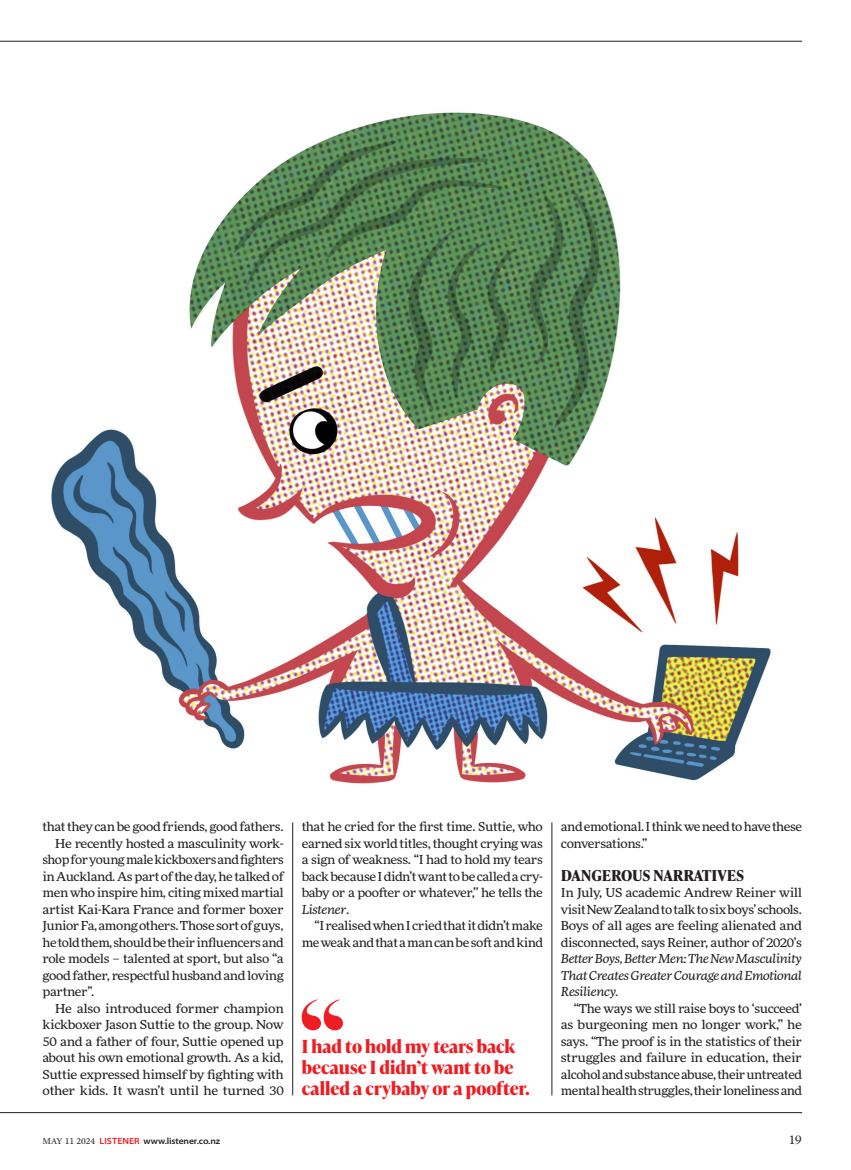
<style>
.page{position:relative;width:851px;height:1170px;background:#fff}
.page>*{position:absolute;margin:0;border:0;box-sizing:border-box;transform-origin:0 0}
.Breakout_Feat{font:700 18px/21px "Ivy Presto Headline";color:#ee1d23}
.Feat_Subhead{font:700 15px "Ivy Presto Text";letter-spacing:-.005em;color:#231f20}
.t1{font:13.5px "Mercury Text G1";color:#231f20}
.Body_Justified{font:expanded 12.3px/16.5px "More Pro";letter-spacing:-.03em;color:#231f20;text-align:justify}
.Body_Justified_No_In{font:expanded 12.3px/16.5px "More Pro";letter-spacing:-.03em;color:#231f20;text-align:justify}
.t2{font:600 semi-expanded 9px "Myriad Pro";letter-spacing:-.005em;color:#231f20}
.s1{font-style:italic}
.s2{font-family:"Mercury Text G1";font-weight:400;font-stretch:normal}
.s3{color:#ee1d23}
</style>
<div class="page">
<hr style="left:0;top:1112px;width:801px;height:1px;background:#231f20">
<hr style="left:0;top:41px;width:801px;height:1px;background:#231f20">
<hr style="left:292px;top:822px;width:1px;height:273px;background:#231f20">
<hr style="left:551px;top:822px;width:1px;height:273px;background:#231f20">
<svg style="left:302px;top:999px;width:41px;height:31px"></svg>
<img style="left:51px;top:112px;width:720px;height:672px">
<p class="Body_Justified" style="left:43px;top:817px;width:242px">that they can be good friends, good fathers.</p>
<p class="Body_Justified" style="left:43px;top:834px;width:243px;text-indent:13px">He recently hosted a masculinity work&shy;shop for young male kickboxers and fighters in Auckland. As part of the day, he talked of men who inspire him, citing mixed martial artist Kai-Kara France and former boxer Junior Fa, among others. Those sort of guys, he told them, should be their influencers and role models – talented at sport, but also “a good father, respectful husband and loving partner’’.</p>
<p class="Body_Justified" style="left:43px;top:999px;width:243px;text-indent:13px">He also introduced former champion kickboxer Jason Suttie to the group. Now 50 and a father of four, Suttie opened up about his own emotional growth. As a kid, Suttie expressed himself by fighting with other kids. It wasn’t until he turned 30</p>
<p class="Body_Justified" style="left:302px;top:817px;width:243px">that he cried for the first time. Suttie, who earned six world titles, thought crying was a sign of weakness. “I had to hold my tears back because I didn’t want to be called a cry&shy;baby or a poofter or whatever,’’ he tells the <span class="s1">Listener</span>.</p>
<p class="Body_Justified" style="left:302px;top:916px;width:243px;text-align:right">“I realised when I cried that it didn’t make me weak and that a man can be soft and kind</p>
<p class="Breakout_Feat" style="left:302px;top:1035px;width:229px">I had to hold my tears back because I didn’t want to be called a crybaby or a poofter.</p>
<p class="Body_Justified" style="left:561px;top:817px;width:243px">and emotional. I think we need to have these conversations.”</p>
<p class="Feat_Subhead" style="left:561px;top:864px;width:185px">DANGEROUS NARRATIVES</p>
<p class="Body_Justified_No_In" style="left:561px;top:883px;width:243px">In July, US academic Andrew Reiner will visit New Zealand to talk to six boys’ schools.<br>Boys of all ages are feeling alienated and disconnected, says Reiner, author of 2020’s <span class="s1">Better Boys, Better Men: The New Masculinity That Creates Greater Courage and Emotional Resiliency.</span></p>
<p class="Body_Justified" style="left:561px;top:999px;width:243px;text-indent:13px">“The ways we still raise boys to ‘succeed’ as burgeoning men no longer work,” he says. “The proof is in the statistics of their struggles and failure in education, their alcohol and substance abuse, their untreated mental health struggles, their loneliness and</p>
<p class="t2" style="left:43px;top:1136px;width:179px"><span class="s2">MAY 11 2024</span> <span class="s3">LISTENER</span> www.listener.co.nz</p>
<p class="t1" style="left:789px;top:1130px;width:14px">19</p>
</div>
